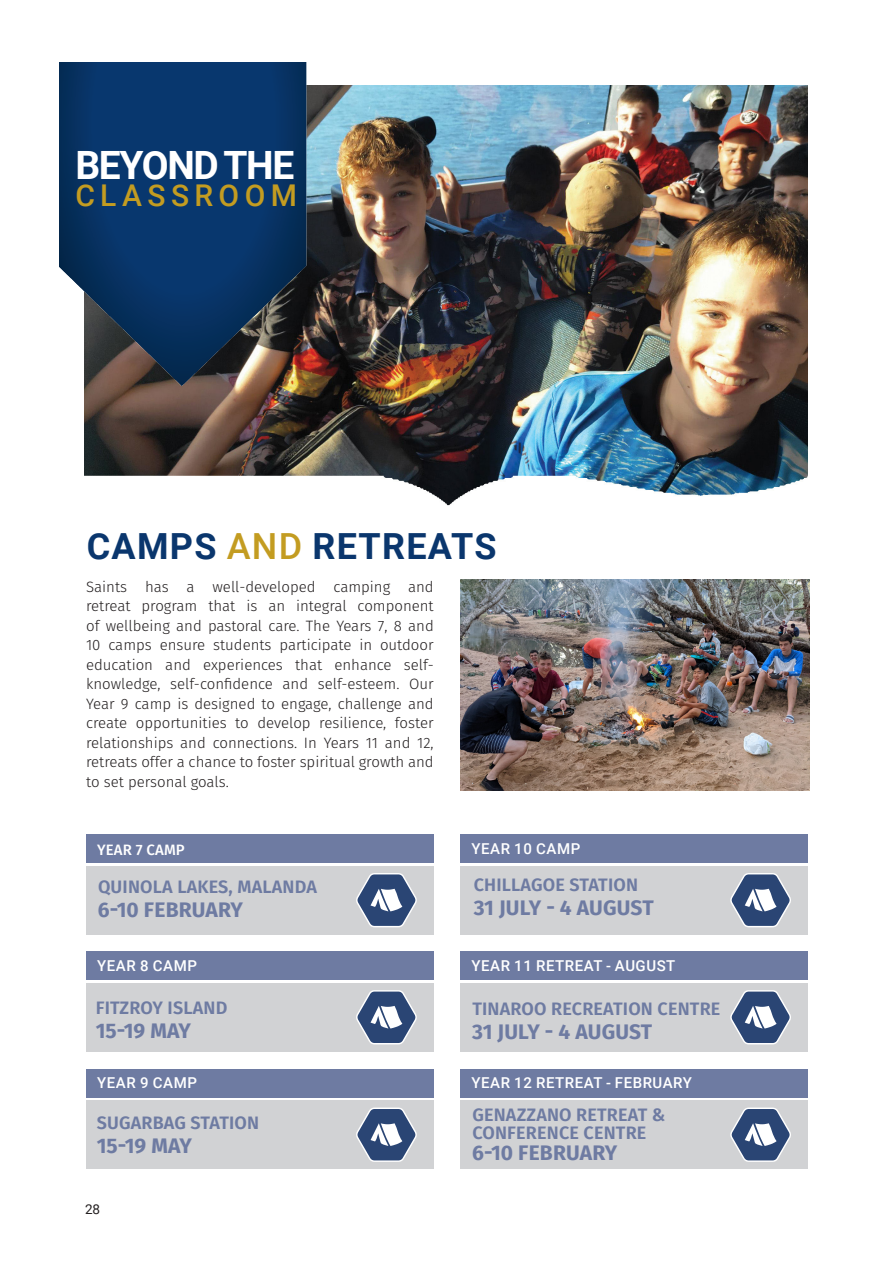
<style>
.page{position:relative;width:893px;height:1263px;background:#fff}
.page>*{position:absolute;margin:0;border:0;box-sizing:border-box;transform-origin:0 0}
.Heading_1_Dark_Blue{font:700 39px "Roboto";letter-spacing:-.035em;color:#fff}
.Heading_1_Dark_Blue-2{font:700 36px "Roboto";letter-spacing:.035em;color:#0a366d}
.Heading_1_Dark_Blue-3{font:500 30px "Roboto";letter-spacing:.18em;color:#c39c21}
.SubHeading_12pt_Ligh{font:700 21px "Fira Sans";color:#6e7ba2}
.SubHeading_12pt_Ligh-2{font:600 18px/18px "Fira Sans";letter-spacing:.01em;color:#6e7ba2}
.Body{font:300 15px/19.5px "Fira Sans";color:#231f20;text-align:justify}
.Sub_Heading_2_All_Ca{font:500 15px "Roboto";letter-spacing:.035em;color:#fff}
.Sub_Heading_2_All_Ca-2{font:500 15px "Fira Sans";letter-spacing:.01em;color:#fff}
.t1{font:13.5px "Roboto";color:#231f20}
.s1{font-weight:500;color:#c39c21}
</style>
<div class="page">
<img style="left:84px;top:86px;width:724px;height:420px">
<img style="left:59px;top:63px;width:247px;height:322px">
<div style="left:86px;top:952px;width:347px;height:28px;background:#6e7ba2"></div>
<div style="left:86px;top:983px;width:347px;height:69px;background:#d1d2d4"></div>
<svg style="left:356px;top:990px;width:61px;height:55px"></svg>
<div style="left:86px;top:834px;width:347px;height:29px;background:#6e7ba2"></div>
<div style="left:86px;top:866px;width:347px;height:69px;background:#d1d2d4"></div>
<svg style="left:356px;top:873px;width:61px;height:55px"></svg>
<div style="left:86px;top:1069px;width:347px;height:28px;background:#6e7ba2"></div>
<div style="left:86px;top:1100px;width:347px;height:69px;background:#d1d2d4"></div>
<svg style="left:356px;top:1107px;width:61px;height:55px"></svg>
<div style="left:460px;top:834px;width:347px;height:29px;background:#6e7ba2"></div>
<div style="left:460px;top:866px;width:347px;height:69px;background:#d1d2d4"></div>
<svg style="left:730px;top:873px;width:61px;height:55px"></svg>
<div style="left:460px;top:952px;width:347px;height:28px;background:#6e7ba2"></div>
<div style="left:460px;top:983px;width:347px;height:69px;background:#d1d2d4"></div>
<svg style="left:730px;top:990px;width:61px;height:55px"></svg>
<div style="left:460px;top:1069px;width:347px;height:28px;background:#6e7ba2"></div>
<div style="left:460px;top:1100px;width:347px;height:69px;background:#d1d2d4"></div>
<svg style="left:730px;top:1107px;width:61px;height:55px"></svg>
<img style="left:460px;top:580px;width:349px;height:211px">
<p class="Heading_1_Dark_Blue" style="left:75px;top:138px;width:220px">BEYOND THE</p>
<p class="Heading_1_Dark_Blue-3" style="left:75px;top:174px;width:223px">CLASSROOM</p>
<p class="Heading_1_Dark_Blue-2" style="left:87px;top:520px;width:411px">CAMPS <span class="s1">AND</span> RETREATS</p>
<p class="Body" style="left:86px;top:576px;width:349px">Saints has a well-developed camping and retreat program that is an integral component of wellbeing and pastoral care. The Years 7, 8 and 10 camps ensure students participate in outdoor education and experiences that enhance self&shy;knowledge, self-confidence and self-esteem. Our Year 9 camp is designed to engage, challenge and create opportunities to develop resilience, foster relationships and connections. In Years 11 and 12, retreats offer a chance to foster spiritual growth and to set personal goals.</p>
<p class="Sub_Heading_2_All_Ca-2" style="left:97px;top:838px;width:89px">YEAR 7 CAMP</p>
<p class="SubHeading_12pt_Ligh-2" style="left:98px;top:877px;width:220px">QUINOLA LAKES, MALANDA</p>
<p class="SubHeading_12pt_Ligh" style="left:98px;top:892px;width:147px">6-10 FEBRUARY</p>
<p class="Sub_Heading_2_All_Ca" style="left:97px;top:955px;width:101px">YEAR 8 CAMP</p>
<p class="SubHeading_12pt_Ligh-2" style="left:96px;top:997px;width:133px">FITZROY ISLAND</p>
<p class="SubHeading_12pt_Ligh" style="left:96px;top:1012px;width:97px">15-19 MAY</p>
<p class="Sub_Heading_2_All_Ca" style="left:97px;top:1072px;width:101px">YEAR 9 CAMP</p>
<p class="SubHeading_12pt_Ligh-2" style="left:97px;top:1113px;width:164px">SUGARBAG STATION</p>
<p class="SubHeading_12pt_Ligh" style="left:97px;top:1128px;width:97px">15-19 MAY</p>
<p class="t1" style="left:85px;top:1199px;width:17px">28</p>
<p class="Sub_Heading_2_All_Ca" style="left:471px;top:838px;width:110px">YEAR 10 CAMP</p>
<p class="SubHeading_12pt_Ligh-2" style="left:474px;top:875px;width:166px">CHILLAGOE STATION</p>
<p class="SubHeading_12pt_Ligh" style="left:474px;top:890px;width:182px">31 JULY - 4 AUGUST</p>
<p class="Sub_Heading_2_All_Ca" style="left:471px;top:955px;width:205px">YEAR 11 RETREAT - AUGUST</p>
<p class="SubHeading_12pt_Ligh-2" style="left:472px;top:999px;width:250px">TINAROO RECREATION CENTRE</p>
<p class="SubHeading_12pt_Ligh" style="left:472px;top:1014px;width:182px">31 JULY - 4 AUGUST</p>
<p class="Sub_Heading_2_All_Ca" style="left:471px;top:1072px;width:222px">YEAR 12 RETREAT - FEBRUARY</p>
<p class="SubHeading_12pt_Ligh-2" style="left:472px;top:1104px;width:195px">GENAZZANO RETREAT &amp;<br>CONFERENCE CENTRE</p>
<p class="SubHeading_12pt_Ligh" style="left:472px;top:1134px;width:147px">6-10 FEBRUARY</p>
</div>
